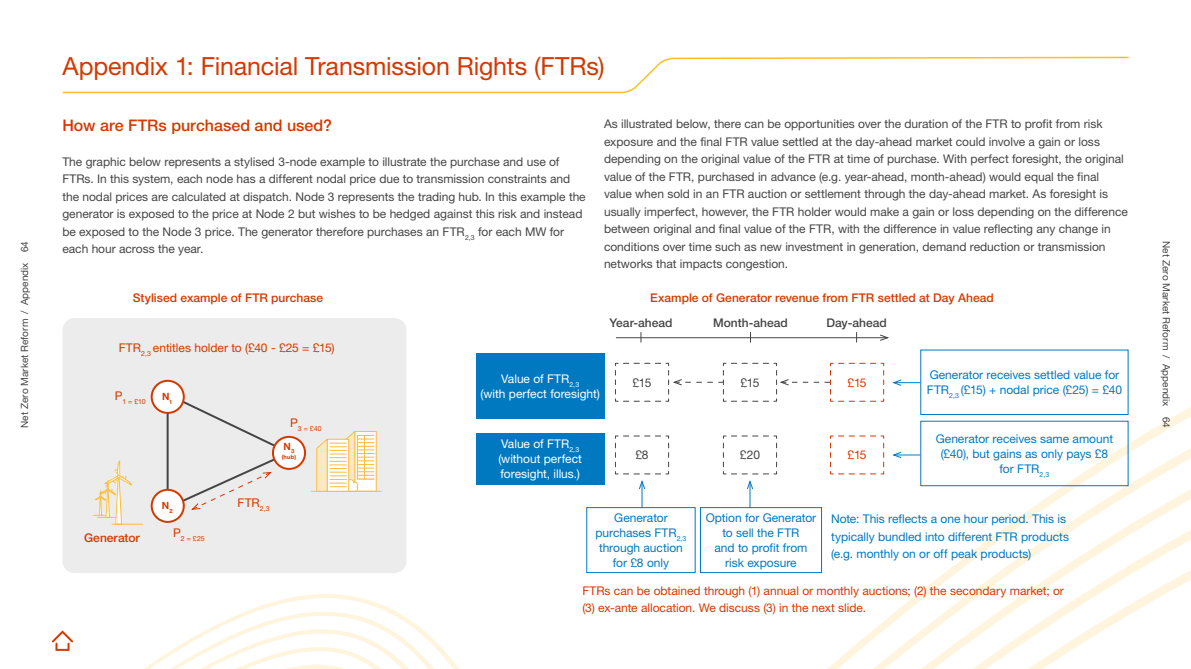
<style>
.page{position:relative;width:1191px;height:669px;background:#fff}
.page>*{position:absolute;margin:0;border:0;box-sizing:border-box;transform-origin:0 0}
.t1{font:25px "Helvetica Neue LT Pro";letter-spacing:-.005em;color:#d43900}
.t2{font:500 16px "Helvetica Neue LT Pro";color:#d43900}
.t3{font:12px/17.5px "Helvetica Neue LT Pro";letter-spacing:-.005em;color:#454546}
.t4{font:12px/15px "Helvetica Neue LT Pro";letter-spacing:-.005em;color:#0079c1;text-align:center}
.t5{font:12px/17.5px "Helvetica Neue LT Pro";letter-spacing:-.005em;color:#d43900}
.t6{font:500 12px "Helvetica Neue LT Pro";color:#d43900}
.t7{font:12px/15px "Helvetica Neue LT Pro";letter-spacing:-.005em;color:#fff;text-align:center}
.t8{font:500 12px "Helvetica Neue LT Pro";color:#454546}
.t9{font:10px "Helvetica Neue LT Pro";letter-spacing:.005em;color:#454546}
.t10{font:700 10px "Helvetica Neue LT Pro";color:#d43900}
.t11{font:7px "Helvetica Neue LT Pro";color:#d43900}
.t12{font:700 5.8px "Helvetica Neue LT Pro";color:#d43900}
</style>
<div class="page">
<svg style="left:63px;top:454px;width:1128px;height:215px"></svg>
<svg style="left:62px;top:56px;width:1067px;height:38px"></svg>
<div style="left:63px;top:318px;width:343px;height:255px;background:#ececec;border-radius:12px"></div>
<div style="left:152px;top:381px;width:32px;height:32px;background:#fff;border-radius:50%"></div>
<div style="left:151px;top:380px;width:34px;height:34px;border:2px solid #d43900;border-radius:50%"></div>
<div style="left:152px;top:490px;width:32px;height:32px;background:#fff;border-radius:50%"></div>
<div style="left:151px;top:489px;width:34px;height:34px;border:2px solid #d43900;border-radius:50%"></div>
<svg style="left:273px;top:437px;width:32px;height:32px"></svg>
<div style="left:272px;top:436px;width:34px;height:34px;border:2px solid #d43900;border-radius:50%"></div>
<svg style="left:890px;top:451px;width:30px;height:8px"></svg>
<svg style="left:892px;top:379px;width:28px;height:7px"></svg>
<hr style="left:616px;top:337px;width:271px;height:1px;background:#454546">
<svg style="left:879px;top:334px;width:10px;height:7px"></svg>
<svg style="left:165px;top:392px;width:129px;height:119px"></svg>
<div style="left:476px;top:353px;width:128px;height:66px;background:#0079c1"></div>
<svg style="left:614px;top:435px;width:55px;height:72px"></svg>
<svg style="left:722px;top:435px;width:55px;height:72px"></svg>
<svg style="left:614px;top:362px;width:270px;height:40px"></svg>
<svg style="left:829px;top:435px;width:55px;height:40px"></svg>
<div style="left:476px;top:433px;width:128px;height:51px;background:#0079c1"></div>
<div style="left:586px;top:507px;width:109px;height:66px;border:1px solid #0079c1"></div>
<div style="left:920px;top:350px;width:208px;height:65px;border:1px solid #0079c1"></div>
<div style="left:920px;top:421px;width:208px;height:65px;border:1px solid #0079c1"></div>
<div style="left:700px;top:507px;width:122px;height:66px;border:1px solid #0079c1"></div>
<hr style="left:112px;top:524px;width:30px;height:1px;background:#fcbd38">
<svg style="left:94px;top:460px;width:38px;height:65px"></svg>
<hr style="left:311px;top:491px;width:70px;height:1px;background:#fabd47">
<svg style="left:316px;top:431px;width:58px;height:61px;background:#fbe8c0"></svg>
<svg style="left:52px;top:629px;width:23px;height:15px"></svg>
<div style="left:55px;top:643px;width:15px;height:8px;border:2px solid #d43900"></div>
<h1 class="t1" style="left:62px;top:50px;width:544px">Appendix 1: Financial Transmission Rights (FTRs)</h1>
<h2 class="t2" style="left:62px;top:116px;width:271px">How are FTRs purchased and used?</h2>
<p class="t3" style="left:62px;top:152px;width:525px">The graphic below represents a stylised 3-node example to illustrate the purchase and use of FTRs. In this system, each node has a different nodal price due to transmission constraints and the nodal prices are calculated at dispatch. Node 3 represents the trading hub. In this example the generator is exposed to the price at Node 2 but wishes to be hedged against this risk and instead be exposed to the Node 3 price. The generator therefore purchases an FTR<sub>2,3</sub> for each MW for each hour across the year.</p>
<p class="t3" style="left:604px;top:115px;width:525px">As illustrated below, there can be opportunities over the duration of the FTR to profit from risk exposure and the final FTR value settled at the day-ahead market could involve a gain or loss depending on the original value of the FTR at time of purchase. With perfect foresight, the original value of the FTR, purchased in advance (e.g. year-ahead, month-ahead) would equal the final value when sold in an FTR auction or settlement through the day-ahead market. As foresight is usually imperfect, however, the FTR holder would make a gain or loss depending on the difference between original and final value of the FTR, with the difference in value reflecting any change in conditions over time such as new investment in generation, demand reduction or transmission networks that impacts congestion.</p>
<p class="t9" style="left:19px;top:428px;width:188px;rotate:-90deg">Net Zero Market Reform / Appendix 64</p>
<p class="t9" style="left:1172px;top:241px;width:188px;rotate:90deg">Net Zero Market Reform / Appendix 64</p>
<p class="t6" style="left:133px;top:290px;width:192px">Stylised example of FTR purchase</p>
<p class="t6" style="left:650px;top:290px;width:345px">Example of Generator revenue from FTR settled at Day Ahead</p>
<p class="t8" style="left:609px;top:315px;width:64px">Year-ahead</p>
<p class="t8" style="left:713px;top:315px;width:76px">Month-ahead</p>
<p class="t8" style="left:826px;top:315px;width:62px">Day-ahead</p>
<p class="t5" style="left:119px;top:339px;width:217px">FTR<sub>2,3</sub> entitles holder to (£40 - £25 = £15)</p>
<p class="t4" style="left:927px;top:367px;width:197px;text-align:left">Generator receives settled value for<br>FTR<sub>2,3</sub> (£15) + nodal price (£25) = £40</p>
<p class="t4" style="left:935px;top:431px;width:179px">Generator receives same amount (£40), but gains as only pays £8 for FTR<sub>2,3</sub></p>
<p class="t7" style="left:480px;top:371px;width:121px">Value of FTR<sub>2,3<br></sub>(with perfect foresight)</p>
<p class="t3" style="left:632px;top:373px;width:20px">£15</p>
<p class="t3" style="left:740px;top:373px;width:20px">£15</p>
<p class="t5" style="left:847px;top:373px;width:20px">£15</p>
<p class="t11" style="left:115px;top:397px;width:32px"><sup>P</sup>1 = £10</p>
<p class="t10" style="left:162px;top:391px;width:12px">N<sub>1</sub></p>
<p class="t11" style="left:290px;top:424px;width:33px"><sup>P</sup>3 = £40</p>
<p class="t7" style="left:498px;top:436px;width:85px;text-align:left">Value of FTR<sub>2,3 </sub>(without perfect foresight, illus.)</p>
<p class="t10" style="left:283px;top:440px;width:12px">N<sub>3</sub></p>
<p class="t12" style="left:282px;top:453px;width:16px">(hub)</p>
<p class="t3" style="left:635px;top:446px;width:15px">£8</p>
<p class="t3" style="left:740px;top:446px;width:22px">£20</p>
<p class="t5" style="left:847px;top:446px;width:20px">£15</p>
<p class="t6" style="left:84px;top:530px;width:57px">Generator</p>
<p class="t10" style="left:162px;top:500px;width:12px">N<sub>2</sub></p>
<p class="t11" style="left:173px;top:534px;width:33px"><sup>P</sup>2 = £25</p>
<p class="t5" style="left:237px;top:494px;width:34px">FTR<sub>2,3</sub></p>
<p class="t4" style="left:595px;top:510px;width:93px">Generator purchases FTR<sub>2,3 </sub>through auction for £8 only</p>
<p class="t4" style="left:705px;top:510px;width:112px">Option for Generator to sell the FTR<br>and to profit from risk exposure</p>
<p class="t4" style="left:831px;top:510px;width:239px;line-height:17.5px;text-align:left">Note: This reflects a one hour period. This is typically bundled into different FTR products (e.g. monthly on or off peak products)</p>
<p class="t5" style="left:582px;top:581px;width:483px">FTRs can be obtained through (1) annual or monthly auctions; (2) the secondary market; or (3) ex-ante allocation. We discuss (3) in the next slide.</p>
</div>
